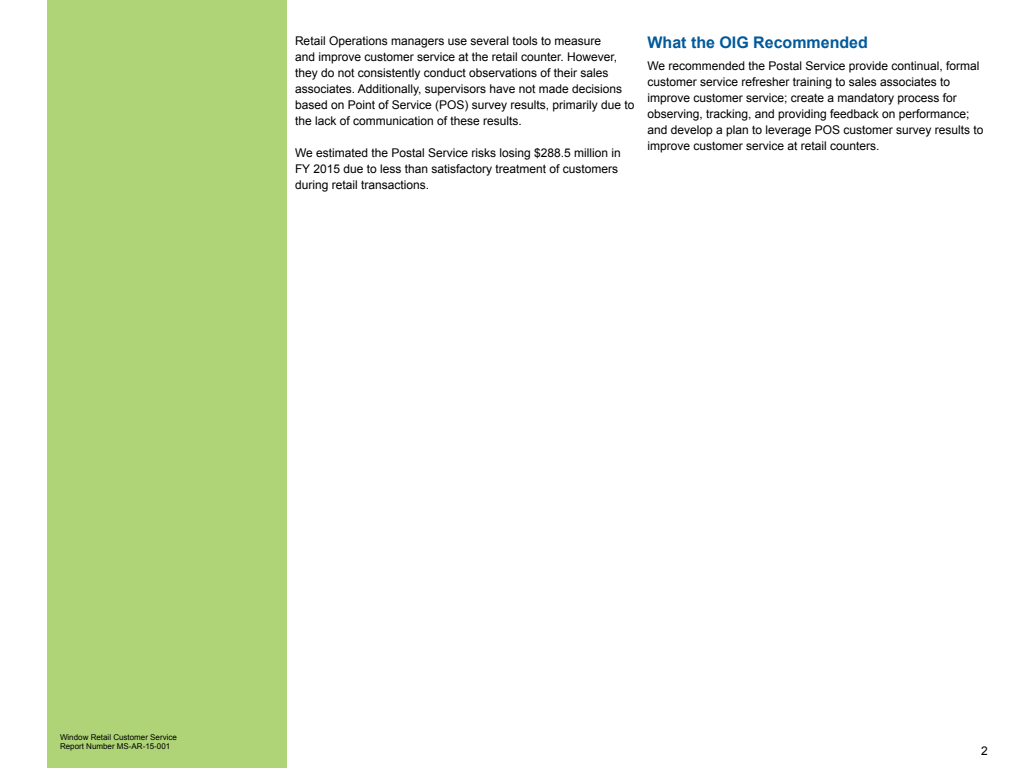
<style>
.page{position:relative;width:1024px;height:768px;background:#fff}
.page>*{position:absolute;margin:0;border:0;box-sizing:border-box;transform-origin:0 0}
.t1{font:700 16px "Arial";color:#005a9b}
.t2{font:12px/16px "Arial";color:#000}
.t3{font:8px/9.6px "Arial";color:#000}
</style>
<div class="page">
<div style="left:48px;top:0;width:239px;height:768px;background:#aed477"></div>
<p class="t2" style="left:295px;top:33px;width:341px">Retail Operations managers use several tools to measure<br>and improve customer service at the retail counter. However, they do not consistently conduct observations of their sales associates. Additionally, supervisors have not made decisions based on Point of Service (POS) survey results, primarily due to the lack of communication of these results.</p>
<p class="t2" style="left:295px;top:145px;width:327px">We estimated the Postal Service risks losing $288.5 million in<br>FY 2015 due to less than satisfactory treatment of customers during retail transactions.</p>
<h1 class="t1" style="left:648px;top:31px;width:222px">What the OIG Recommended</h1>
<p class="t2" style="left:648px;top:58px;width:338px">We recommended the Postal Service provide continual, formal customer service refresher training to sales associates to improve customer service; create a mandatory process for observing, tracking, and providing feedback on performance; and develop a plan to leverage POS customer survey results to improve customer service at retail counters.</p>
<p class="t3" style="left:60px;top:732px;width:118px">Window Retail Customer Service<br>Report Number MS-AR-15-001</p>
<p class="t2" style="left:981px;top:743px;width:8px">2</p>
</div>
